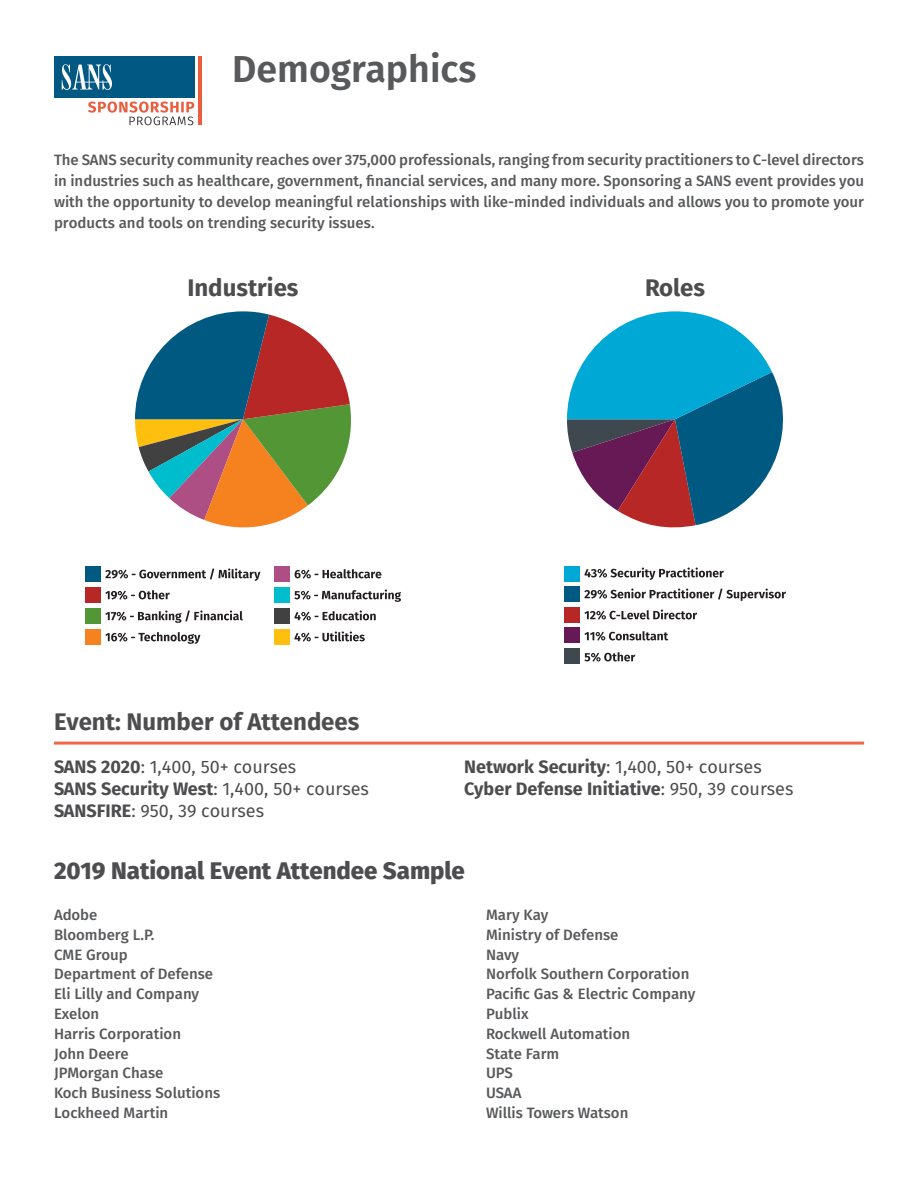
<style>
.page{position:relative;width:918px;height:1188px;background:#fff}
.page>*{position:absolute;margin:0;border:0;box-sizing:border-box;transform-origin:0 0}
.t1{font:600 37.5px "Fira Sans";color:#58595b}
.t2{font:700 24px "Fira Sans";color:#4d4d4f}
.t3{font:800 24px "Fira Sans";color:#4d4d4f}
.t4{font:18px "Fira Sans";color:#4d4d4f}
.t5{font:700 18px "Fira Sans";color:#4d4d4f}
.t6{font:500 15px/21px "Fira Sans";color:#58595b;text-align:justify}
.s1{font-weight:700}
.s2{font-weight:400}
</style>
<div class="page">
<div style="left:54px;top:56px;width:140px;height:42px;background:#005883"></div>
<hr style="left:198px;top:56px;width:4px;height:69px;background:#ea5d3f">
<svg style="left:62px;top:64px;width:50px;height:26px"></svg>
<svg style="left:88px;top:101px;width:106px;height:24px"></svg>
<svg style="left:567px;top:311px;width:216px;height:217px"></svg>
<svg style="left:135px;top:311px;width:216px;height:217px"></svg>
<svg style="left:294px;top:631px;width:71px;height:11px"></svg>
<svg style="left:294px;top:610px;width:82px;height:11px"></svg>
<svg style="left:294px;top:589px;width:107px;height:13px"></svg>
<svg style="left:295px;top:569px;width:86px;height:10px"></svg>
<svg style="left:105px;top:632px;width:95px;height:12px"></svg>
<svg style="left:105px;top:610px;width:138px;height:13px"></svg>
<svg style="left:105px;top:590px;width:65px;height:10px"></svg>
<svg style="left:105px;top:568px;width:155px;height:13px"></svg>
<div style="left:85px;top:566px;width:16px;height:16px;background:#005981"></div>
<div style="left:85px;top:629px;width:16px;height:15px;background:#f5821f"></div>
<div style="left:85px;top:608px;width:16px;height:15px;background:#539636"></div>
<div style="left:85px;top:587px;width:16px;height:16px;background:#b62725"></div>
<div style="left:274px;top:566px;width:16px;height:16px;background:#ad4e85"></div>
<div style="left:274px;top:629px;width:16px;height:15px;background:#febf0f"></div>
<div style="left:274px;top:608px;width:16px;height:15px;background:#414142"></div>
<div style="left:274px;top:587px;width:16px;height:16px;background:#00bdcd"></div>
<svg style="left:584px;top:652px;width:51px;height:10px"></svg>
<svg style="left:584px;top:631px;width:84px;height:10px"></svg>
<svg style="left:584px;top:610px;width:113px;height:10px"></svg>
<svg style="left:584px;top:588px;width:202px;height:13px"></svg>
<svg style="left:585px;top:568px;width:139px;height:12px"></svg>
<div style="left:564px;top:566px;width:16px;height:16px;background:#00a8d5"></div>
<div style="left:564px;top:627px;width:16px;height:16px;background:#671955"></div>
<div style="left:564px;top:607px;width:16px;height:16px;background:#b62725"></div>
<div style="left:564px;top:586px;width:16px;height:16px;background:#005981"></div>
<div style="left:564px;top:648px;width:16px;height:16px;background:#40484f"></div>
<hr style="left:54px;top:742px;width:810px;height:3px;background:#f26748">
<p class="t1" style="left:232px;top:43px;width:246px">Demographics</p>
<p class="t6" style="left:54px;top:149px;width:812px">The SANS security community reaches over 375,000 professionals, ranging from security practitioners to C-level directors in industries such as healthcare, government, financial services, and many more. Sponsoring a SANS event provides you with the opportunity to develop meaningful relationships with like-minded individuals and allows you to promote your products and tools on trending security issues.</p>
<p class="t2" style="left:187px;top:271px;width:113px">Industries</p>
<p class="t2" style="left:645px;top:271px;width:61px">Roles</p>
<p class="t2" style="left:54px;top:705px;width:307px">Event: Number of Attendees</p>
<p class="t4" style="left:54px;top:755px;width:244px"><span class="s1">SANS 2020</span>: 1,400, 50+ courses</p>
<p class="t4" style="left:54px;top:776px;width:317px"><span class="s1">SANS Security West</span>: 1,400, 50+ courses</p>
<p class="t4" style="left:54px;top:798px;width:212px"><span class="s1">SANSFIRE</span>: 950, 39 courses</p>
<p class="t4" style="left:464px;top:755px;width:299px"><span class="s1">Network Security</span>: 1,400, 50+ courses</p>
<p class="t5" style="left:464px;top:776px;width:331px">Cyber Defense Initiative<span class="s2">: 950, 39 courses</span></p>
<p class="t3" style="left:54px;top:854px;width:412px">2019 National Event Attendee Sample</p>
<p class="t6" style="left:54px;top:904px;width:45px">Adobe</p>
<p class="t6" style="left:54px;top:924px;width:102px">Bloomberg L.P.</p>
<p class="t6" style="left:54px;top:944px;width:75px">CME Group</p>
<p class="t6" style="left:54px;top:964px;width:161px">Department of Defense</p>
<p class="t6" style="left:54px;top:983px;width:147px">Eli Lilly and Company</p>
<p class="t6" style="left:54px;top:1003px;width:47px">Exelon</p>
<p class="t6" style="left:54px;top:1023px;width:129px">Harris Corporation</p>
<p class="t6" style="left:54px;top:1043px;width:76px">John Deere</p>
<p class="t6" style="left:54px;top:1063px;width:111px">JPMorgan Chase</p>
<p class="t6" style="left:54px;top:1082px;width:168px">Koch Business Solutions</p>
<p class="t6" style="left:54px;top:1102px;width:116px">Lockheed Martin</p>
<p class="t6" style="left:486px;top:904px;width:64px">Mary Kay</p>
<p class="t6" style="left:486px;top:924px;width:134px">Ministry of Defense</p>
<p class="t6" style="left:486px;top:944px;width:35px">Navy</p>
<p class="t6" style="left:486px;top:964px;width:205px">Norfolk Southern Corporation</p>
<p class="t6" style="left:486px;top:983px;width:211px">Pacific Gas &amp; Electric Company</p>
<p class="t6" style="left:486px;top:1003px;width:44px">Publix</p>
<p class="t6" style="left:486px;top:1023px;width:146px">Rockwell Automation</p>
<p class="t6" style="left:486px;top:1043px;width:75px">State Farm</p>
<p class="t6" style="left:486px;top:1063px;width:28px">UPS</p>
<p class="t6" style="left:486px;top:1082px;width:37px">USAA</p>
<p class="t6" style="left:486px;top:1102px;width:144px">Willis Towers Watson</p>
</div>
